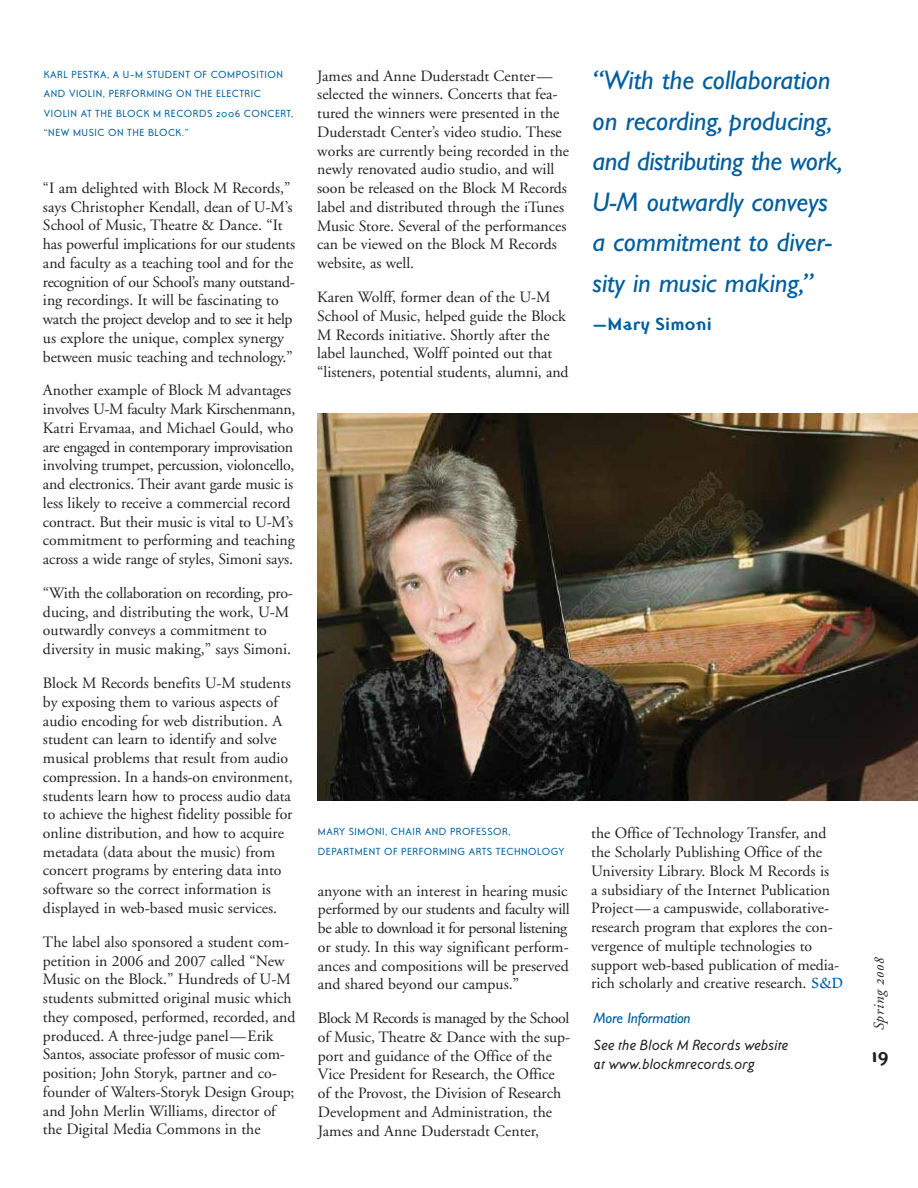
<style>
.page{position:relative;width:918px;height:1188px;background:#fff}
.page>*{position:absolute;margin:0;border:0;box-sizing:border-box;transform-origin:0 0}
.t1{font:italic 27px/40.5px "Gill Sans";color:#005e9d}
.t2{font:700 21px "Ottomat";color:#231f20}
.t3{font:700 18px "Ottomat";color:#005e9d}
.t4{font:15.75px/18.8px "Adobe Garamond";color:#231f20}
.t5{font:15.75px/18.8px "Adobe Garamond";color:#231f20;scale:.95 1}
.t6{font:italic 15px/18.8px "Ottomat";letter-spacing:-.01em;color:#231f20}
.t7{font:italic 15px "Gill Sans";letter-spacing:-.01em;color:#005e9d}
.t8{font:italic 15px "Adobe Garamond";color:#231f20}
.t9{font:10.5px/19.5px "Ottomat";letter-spacing:.045em;color:#005e9d}
.s1{font-family:"Poetica Roman Small Caps";font-size:24px;color:#005e9d}
.s2{font-family:"Adobe Garamond Italic Os F";font-style:normal}
</style>
<div class="page">
<img style="left:317px;top:414px;width:601px;height:387px">
<p class="t9" style="left:44px;top:64px;width:251px">KARL PESTKA, A U-M STUDENT OF COMPOSITION AND VIOLIN, PERFORMING ON THE ELECTRIC VIOLIN AT THE BLOCK M RECORDS 2006 CONCERT, “NEW MUSIC ON THE BLOCK.”</p>
<p class="t5" style="left:43px;top:179px;width:267px">“I am delighted with Block M Records,” says Christopher Kendall, dean of U-M’s School of Music, Theatre &amp; Dance. “It has powerful implications for our students and faculty as a teaching tool and for the recognition of our School’s many outstand&shy;ing recordings. It will be fascinating to watch the project develop and to see it help us explore the unique, complex synergy between music teaching and technology.”</p>
<p class="t4" style="left:43px;top:381px;width:254px">Another example of Block M advantages involves U-M faculty Mark Kirschenmann, Katri Ervamaa, and Michael Gould, who are engaged in contemporary improvisation involving trumpet, percussion, violoncello, and electronics. Their avant garde music is less likely to receive a commercial record contract. But their music is vital to U-M’s commitment to performing and teaching across a wide range of styles, Simoni says.</p>
<p class="t4" style="left:43px;top:584px;width:251px">“With the collaboration on recording, pro&shy;ducing, and distributing the work, U-M outwardly conveys a commitment to diversity in music making,” says Simoni.</p>
<p class="t4" style="left:43px;top:674px;width:251px">Block M Records benefits U-M students by exposing them to various aspects of audio encoding for web distribution. A student can learn to identify and solve musical problems that result from audio compression. In a hands-on environment, students learn how to process audio data to achieve the highest fidelity possible for online distribution, and how to acquire metadata (data about the music) from concert programs by entering data into software so the correct information is displayed in web-based music services.</p>
<p class="t4" style="left:43px;top:933px;width:254px">The label also sponsored a student com&shy;petition in 2006 and 2007 called “New Music on the Block.” Hundreds of U-M students submitted original music which they composed, performed, recorded, and produced. A three-judge panel—Erik Santos, associate professor of music com&shy;position; John Storyk, partner and co&shy;founder of Walters-Storyk Design Group; and John Merlin Williams, director of the Digital Media Commons in the</p>
<p class="t4" style="left:317px;top:67px;width:253px">James and Anne Duderstadt Center— selected the winners. Concerts that fea&shy;tured the winners were presented in the Duderstadt Center’s video studio. These works are currently being recorded in the newly renovated audio studio, and will soon be released on the Block M Records label and distributed through the iTunes Music Store. Several of the performances can be viewed on the Block M Records website, as well.</p>
<p class="t4" style="left:317px;top:288px;width:253px">Karen Wolff, former dean of the U-M School of Music, helped guide the Block M Records initiative. Shortly after the label launched, Wolff pointed out that “listeners, potential students, alumni, and</p>
<h1 class="t1" style="left:593px;top:60px;width:252px">“With the collaboration on recording, producing, and distributing the work,<br>U-M outwardly conveys a commitment to diver&shy;sity in music making,”</h1>
<p class="t3" style="left:593px;top:312px;width:121px">—Mary Simoni</p>
<p class="t9" style="left:318px;top:822px;width:248px">MARY SIMONI, CHAIR AND PROFESSOR,<br>DEPARTMENT OF PERFORMING ARTS TECHNOLOGY</p>
<p class="t4" style="left:591px;top:824px;width:254px">the Office of Technology Transfer, and the Scholarly Publishing Office of the University Library. Block M Records is<br>a subsidiary of the Internet Publication Project—a campuswide, collaborative&shy;research program that explores the con&shy;vergence of multiple technologies to support web-based publication of media&shy;rich scholarly and creative research. <span class="s1">s&amp;d</span></p>
<p class="t7" style="left:594px;top:1009px;width:99px">More Information</p>
<p class="t6" style="left:594px;top:1036px;width:196px">See the Block M Records website at www.blockmrecords.org</p>
<p class="t4" style="left:318px;top:882px;width:253px">anyone with an interest in hearing music performed by our students and faculty will be able to download it for personal listening or study. In this way significant perform&shy;ances and compositions will be preserved and shared beyond our campus.”</p>
<p class="t4" style="left:318px;top:1009px;width:254px">Block M Records is managed by the School of Music, Theatre &amp; Dance with the sup&shy;port and guidance of the Office of the Vice President for Research, the Office of the Provost, the Division of Research Development and Administration, the James and Anne Duderstadt Center,</p>
<p class="t8" style="left:871px;top:1030px;width:75px;rotate:-90deg">Spring <span class="s2">2008</span></p>
<h2 class="t2" style="left:871px;top:1041px;width:19px">19</h2>
</div>
